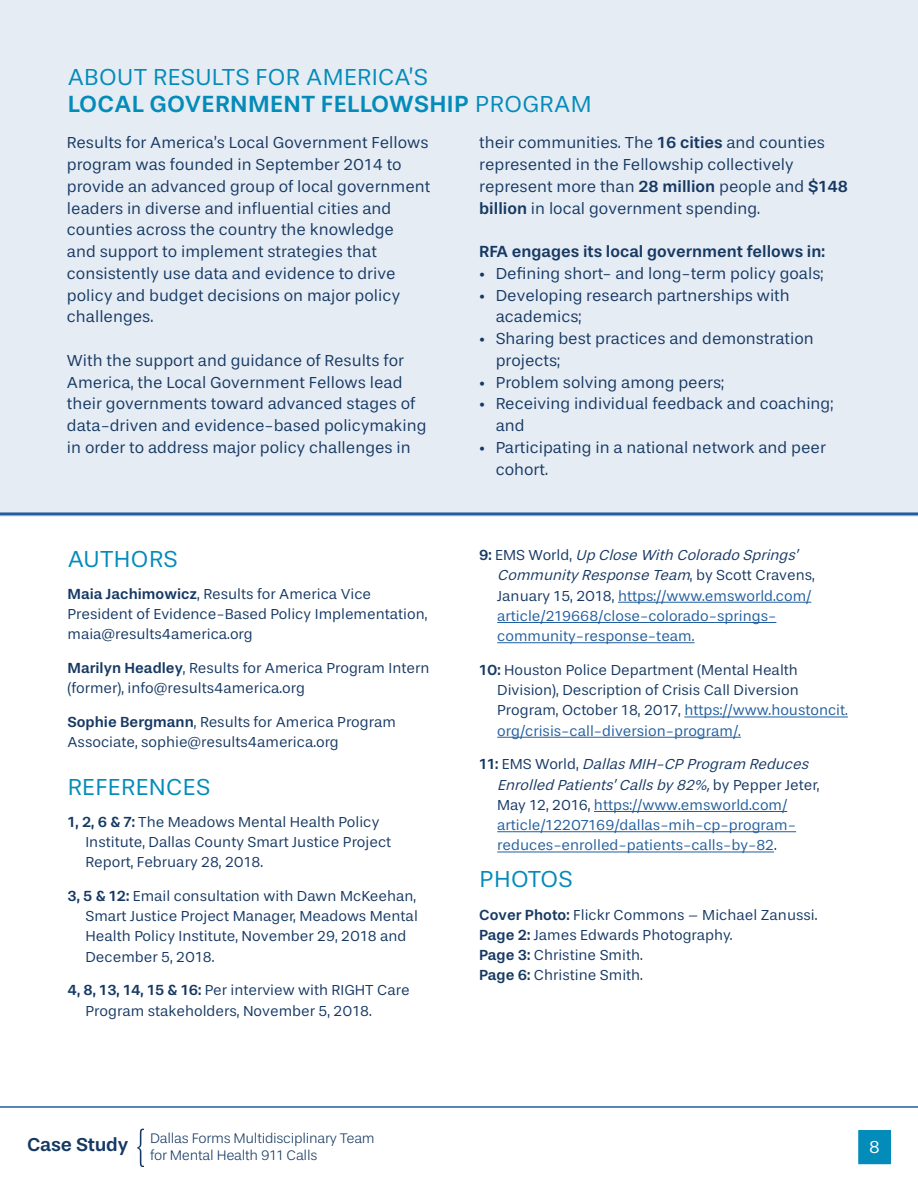
<style>
.page{position:relative;width:918px;height:1188px;background:#fff}
.page>*{position:absolute;margin:0;border:0;box-sizing:border-box;transform-origin:0 0}
.t1{font:24px/27px "Stevie Sans";letter-spacing:.015em;color:#038bb9}
.t2{font:18px "Stevie Sans";color:#fff}
.t3{font:16.5px/21.8px "Stevie Sans";color:#163963}
.t4{font:500 16.5px "Stevie Sans";color:#163963}
.t5{font:15px/20.2px "Stevie Sans";color:#163963}
.t6{font:15px/20.2px "Stevie Sans";color:#215e9e}
.t7{font:300 14.4px/17.2px "Stevie Sans";letter-spacing:-.02em;color:#163963}
.s1{font-weight:500}
.s2{font-weight:500;color:#163963}
.s3{color:#163963}
.s4{font-style:italic;color:#163963}
.s5{color:#215e9e}
.s6{font-weight:500;font-size:19.2px}
</style>
<div class="page">
<div style="left:858px;top:1130px;width:33px;height:34px;background:#038bb9;border:1px solid #038bb9"></div>
<hr style="left:0;top:1106px;width:918px;height:2px;background:#215e9e">
<svg style="left:137px;top:1129px;width:7px;height:38px"></svg>
<div style="left:0;top:0;width:918px;height:516px;background:#e6ecf4"></div>
<hr style="left:0;top:512px;width:918px;height:3px;background:#215e9e">
<hr style="left:618px;top:602px;width:193px;height:1px;background:#215e9e">
<hr style="left:497px;top:622px;width:279px;height:1px;background:#215e9e">
<hr style="left:497px;top:642px;width:197px;height:1px;background:#215e9e">
<hr style="left:684px;top:717px;width:164px;height:1px;background:#215e9e">
<hr style="left:497px;top:737px;width:244px;height:1px;background:#215e9e">
<hr style="left:594px;top:811px;width:193px;height:1px;background:#215e9e">
<hr style="left:497px;top:831px;width:299px;height:1px;background:#215e9e">
<hr style="left:497px;top:852px;width:277px;height:1px;background:#215e9e">
<h1 class="t1" style="left:68px;top:64px;width:525px">ABOUT RESULTS FOR AMERICA’S<br><span class="s1">LOCAL GOVERNMENT FELLOWSHIP</span> PROGRAM</h1>
<p class="t3" style="left:67px;top:133px;width:365px">Results for America’s Local Government Fellows program was founded in September 2014 to provide an advanced group of local government leaders in diverse and influential cities and counties across the country the knowledge<br>and support to implement strategies that consistently use data and evidence to drive policy and budget decisions on major policy challenges.</p>
<p class="t3" style="left:67px;top:350px;width:361px">With the support and guidance of Results for America, the Local Government Fellows lead their governments toward advanced stages of data-driven and evidence-based policymaking in order to address major policy challenges in</p>
<h1 class="t1" style="left:68px;top:546px;width:112px">AUTHORS</h1>
<p class="t5" style="left:68px;top:584px;width:361px"><span class="s1">Maia Jachimowicz</span>, Results for America Vice<br>President of Evidence-Based Policy Implementation, maia@results4america.org</p>
<p class="t5" style="left:68px;top:658px;width:363px"><span class="s1">Marilyn Headley</span>, Results for America Program Intern (former), info@results4america.org</p>
<p class="t5" style="left:68px;top:712px;width:330px"><span class="s1">Sophie Bergmann</span>, Results for America Program<br>Associate, sophie@results4america.org</p>
<h1 class="t1" style="left:68px;top:774px;width:144px">REFERENCES</h1>
<p class="t5" style="left:86px;top:812px;width:307px;text-indent:-18px"><span class="s1">1, 2, 6 &amp; 7:</span> The Meadows Mental Health Policy<br>Institute, Dallas County Smart Justice Project<br>Report, February 28, 2018.</p>
<p class="t5" style="left:86px;top:886px;width:334px;text-indent:-18px"><span class="s1">3, 5 &amp; 12:</span> Email consultation with Dawn McKeehan, Smart Justice Project Manager, Meadows Mental Health Policy Institute, November 29, 2018 and December 5, 2018.</p>
<p class="t5" style="left:86px;top:981px;width:326px;text-indent:-18px"><span class="s1">4, 8, 13, 14, 15 &amp; 16:</span> Per interview with RIGHT Care<br>Program stakeholders, November 5, 2018.</p>
<p class="t3" style="left:479px;top:133px;width:370px">their communities. The <span class="s1">16 cities</span> and counties represented in the Fellowship collectively represent more than <span class="s1">28 million</span> people and <span class="s1">$148 billion</span> in local government spending.</p>
<p class="t4" style="left:479px;top:243px;width:347px">RFA engages its local government fellows in:</p>
<p class="t3" style="left:479px;top:263px;width:346px">• Defining short- and long-term policy goals;</p>
<p class="t3" style="left:496px;top:285px;width:296px;text-indent:-16px">• Developing research partnerships with academics;</p>
<p class="t3" style="left:496px;top:328px;width:320px;text-indent:-16px">• Sharing best practices and demonstration projects;</p>
<p class="t3" style="left:479px;top:372px;width:246px">• Problem solving among peers;</p>
<p class="t3" style="left:496px;top:393px;width:339px;text-indent:-16px">• Receiving individual feedback and coaching; and</p>
<p class="t3" style="left:496px;top:437px;width:332px;text-indent:-16px">• Participating in a national network and peer cohort.</p>
<p class="t6" style="left:497px;top:546px;width:319px;text-indent:-18px"><span class="s2">9 :</span> <span class="s3">E M S W o r l d ,</span> <span class="s4">Up Close With Colorado Springs’ Community Response Team</span><span class="s3">, b y S c o tt C rav e n s , January 15, 2018,</span> https://www.emsworld.com/ article/219668/close-colorado-springs&shy;community-response-team.</p>
<p class="t5" style="left:497px;top:660px;width:352px;text-indent:-18px"><span class="s1">10:</span> Houston Police Department (Mental Health Division), Description of Crisis Call Diversion Program, October 18, 2017, <span class="s5">https://www.houstoncit. org/crisis-call-diversion-program/.</span></p>
<p class="t6" style="left:497px;top:755px;width:324px;text-indent:-18px"><span class="s2">1 1 :</span> <span class="s3">E M S W o r l d ,</span> <span class="s4">DallasMIH-CP Program Reduces Enrolled Patients’Callsby 82%,</span><span class="s3">b y P e p p e r J e t e r, May 12, 2016,</span> https://www.emsworld.com/ article/12207169/dallas-mih-cp-program&shy;reduces-enrolled-patients-calls-by-82<span class="s3">.</span></p>
<h1 class="t1" style="left:479px;top:867px;width:95px">PHOTOS</h1>
<p class="t5" style="left:479px;top:905px;width:340px"><span class="s1">Cover Photo:</span> Flickr Commons – Michael Zanussi.<br><span class="s1">Page 2:</span> James Edwards Photography.<br><span class="s1">Page 3:</span> Christine Smith.<br><span class="s1">Page 6:</span> Christine Smith.</p>
<p class="t7" style="left:150px;top:1130px;width:226px;text-indent:-123px"><span class="s6">Case Study</span> Dallas Forms Multidisciplinary Team for Mental Health 911 Calls</p>
<p class="t2" style="left:869px;top:1138px;width:12px">8</p>
</div>
